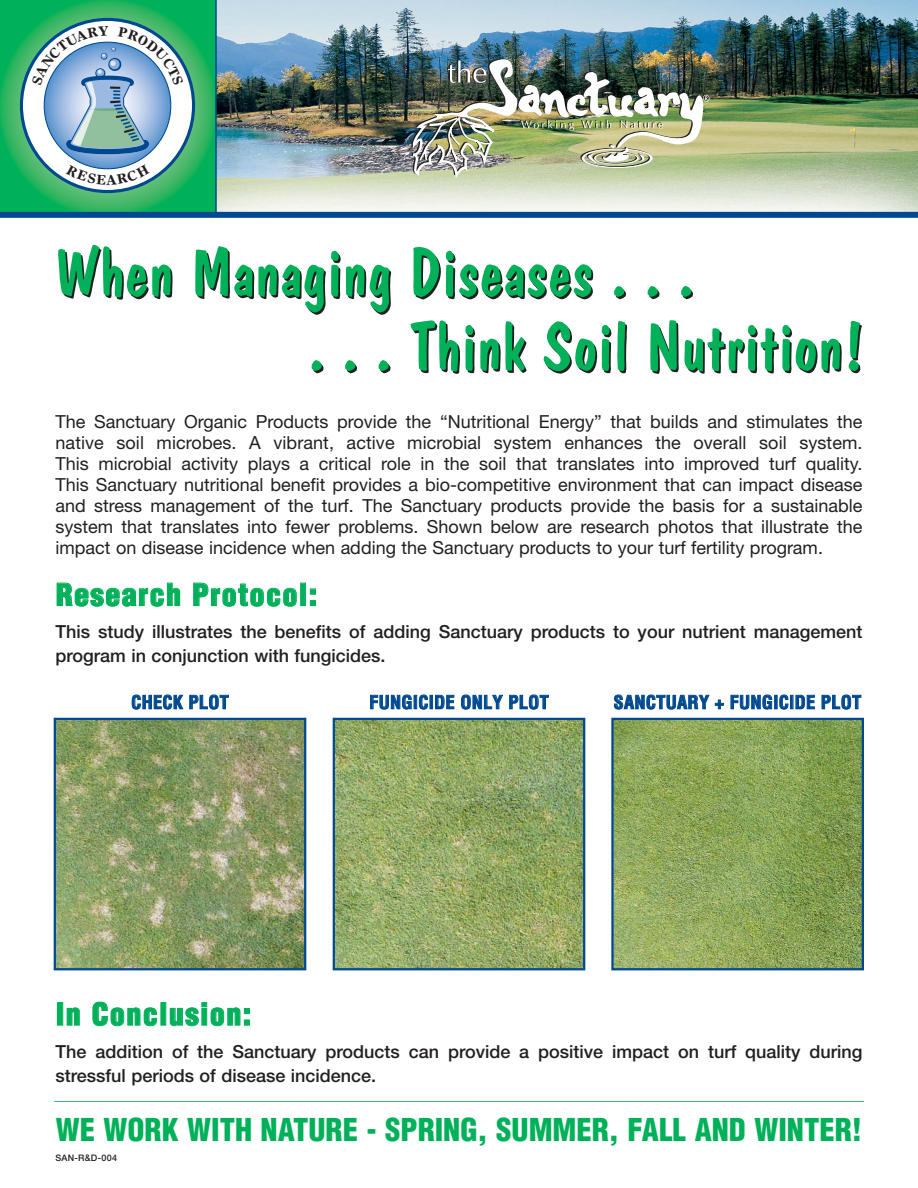
<style>
.page{position:relative;width:918px;height:1188px;background:#fff}
.page>*{position:absolute;margin:0;border:0;box-sizing:border-box;transform-origin:0 0}
.t1{font:69px/74.1px "Brush Dom";color:#00b159}
.t2{font:900 condensed 30.75px "Helvetica";color:#00b159}
.t3{font:900 condensed 30px "Helvetica";letter-spacing:.05em;color:#00b159}
.t4{font:18px/21px "Helvetica Neue";color:#231f20;text-align:justify}
.t5{font:500 18px/24px "Helvetica Neue";color:#231f20}
.t6{font:700 condensed 18px "Helvetica";letter-spacing:.025em;color:#004990}
.t7{font:500 9px "Helvetica Neue";letter-spacing:.03em;color:#231f20}
</style>
<div class="page">
<hr style="left:54px;top:1100px;width:810px;height:2px;background:#00b159">
<div style="left:54px;top:1002px;width:810px;height:99px;background:#fff"></div>
<img style="left:57px;top:721px;width:246px;height:246px">
<div style="left:54px;top:718px;width:252px;height:252px;border:2px solid #004990"></div>
<img style="left:336px;top:721px;width:246px;height:246px">
<div style="left:333px;top:718px;width:252px;height:252px;border:2px solid #004990"></div>
<img style="left:614px;top:721px;width:247px;height:246px">
<div style="left:611px;top:718px;width:253px;height:252px;border:2px solid #004990"></div>
<svg style="left:0;top:0;width:215px;height:212px;background:#19b35e"></svg>
<img style="left:217px;top:0;width:701px;height:212px">
<img style="left:411px;top:58px;width:299px;height:120px">
<hr style="left:215px;top:0;width:2px;height:215px;background:#004990">
<div style="left:0;top:212px;width:918px;height:6px;background:#004990"></div>
<svg style="left:20px;top:18px;width:175px;height:175px"></svg>
<h1 class="t1" style="left:309px;top:243px;width:556px;text-indent:-254px">When Managing Diseases . . .<br>. . . Think Soil Nutrition!</h1>
<p class="t4" style="left:56px;top:413px;width:809px">The Sanctuary Organic Products provide the “Nutritional Energy” that builds and stimulates the native soil microbes. A vibrant, active microbial system enhances the overall soil system.<br>This microbial activity plays a critical role in the soil that translates into improved turf quality.<br>This Sanctuary nutritional benefit provides a bio-competitive environment that can impact disease and stress management of the turf. The Sanctuary products provide the basis for a sustainable system that translates into fewer problems. Shown below are research photos that illustrate the impact on disease incidence when adding the Sanctuary products to your turf fertility program.</p>
<h3 class="t3" style="left:56px;top:583px;width:263px">Research Protocol:</h3>
<p class="t5" style="left:56px;top:621px;width:809px">This study illustrates the benefits of adding Sanctuary products to your nutrient management program in conjunction with fungicides.</p>
<p class="t6" style="left:131px;top:695px;width:99px">CHECK PLOT</p>
<p class="t6" style="left:369px;top:695px;width:181px">FUNGICIDE ONLY PLOT</p>
<p class="t6" style="left:614px;top:695px;width:249px">SANCTUARY + FUNGICIDE PLOT</p>
<h3 class="t3" style="left:56px;top:1003px;width:197px">In Conclusion:</h3>
<p class="t5" style="left:56px;top:1041px;width:809px">The addition of the Sanctuary products can provide a positive impact on turf quality during stressful periods of disease incidence.</p>
<h2 class="t2" style="left:56px;top:1118px;width:808px">WE WORK WITH NATURE - SPRING, SUMMER, FALL AND WINTER!</h2>
<p class="t7" style="left:56px;top:1155px;width:63px">SAN-R&amp;D-004</p>
</div>
